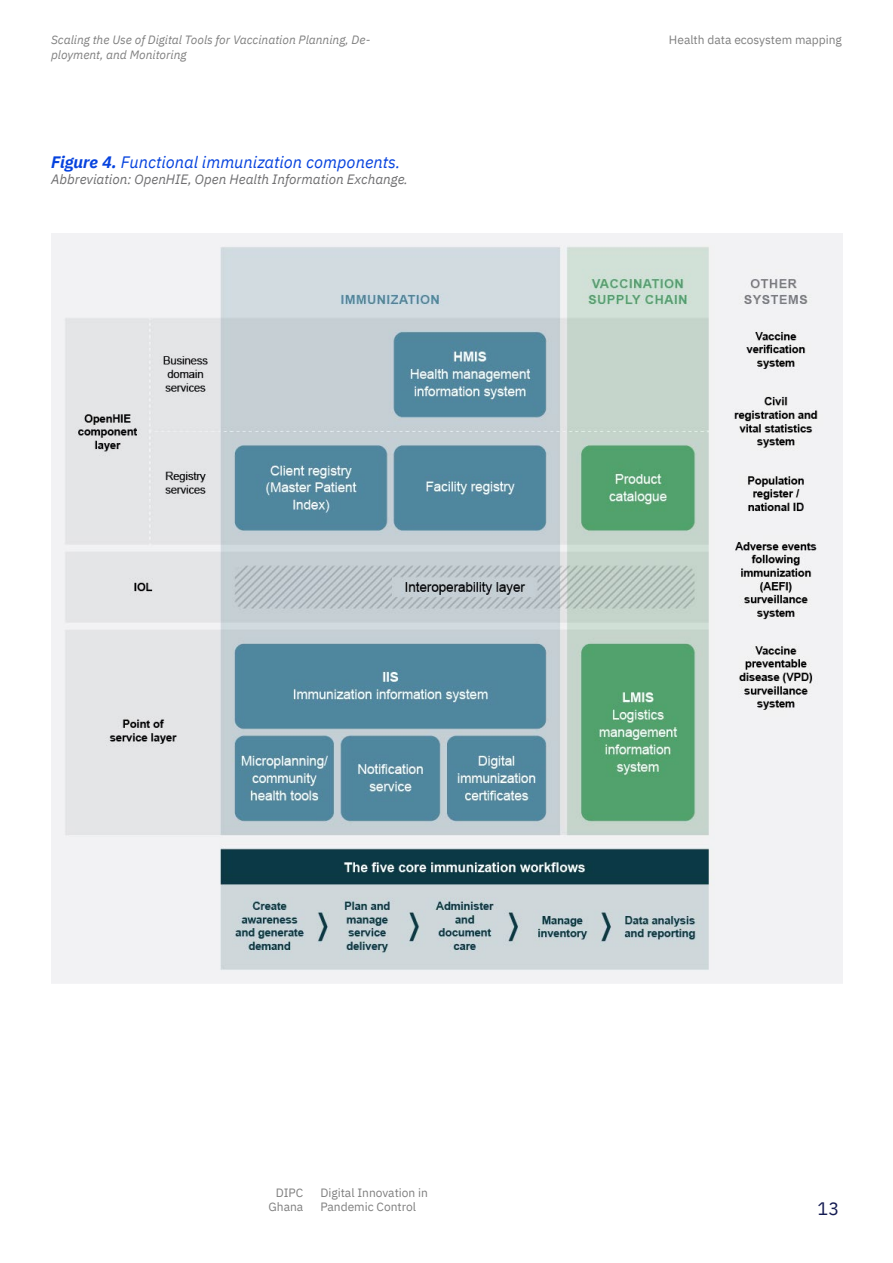
<style>
.page{position:relative;width:893px;height:1263px;background:#fff}
.page>*{position:absolute;margin:0;border:0;box-sizing:border-box;transform-origin:0 0}
.t1{font:18px "IBM Plex Sans";color:#141b52}
.t2{font:italic 16.5px "IBM Plex Sans";color:#0643de}
.t3{font:italic 13.5px "IBM Plex Sans";color:#6e6e70}
.t4{font:italic 12px "IBM Plex Sans";color:#808080}
.t5{font:12px/14.4px "IBM Plex Sans";color:#808080}
.s1{font-weight:700}
</style>
<div class="page">
<img style="left:51px;top:233px;width:792px;height:750px">
<p class="t4" style="left:51px;top:31px;width:321px">Scaling the Use of Digital Tools for Vaccination Planning, De-</p>
<p class="t5" style="left:669px;top:32px;width:174px">Health data ecosystem mapping</p>
<p class="t4" style="left:51px;top:45px;width:137px">ployment, and Monitoring</p>
<h2 class="t2" style="left:51px;top:149px;width:351px"><span class="s1">Figure 4.</span> Functional immunization components.</h2>
<p class="t3" style="left:51px;top:169px;width:358px">Abbreviation: OpenHIE, Open Health Information Exchange.</p>
<p class="t5" style="left:269px;top:1184px;width:36px;text-align:right">DIPC<br>Ghana</p>
<p class="t5" style="left:320px;top:1184px;width:109px">Digital Innovation in<br>Pandemic Control</p>
<h1 class="t1" style="left:817px;top:1195px;width:23px">13</h1>
</div>
